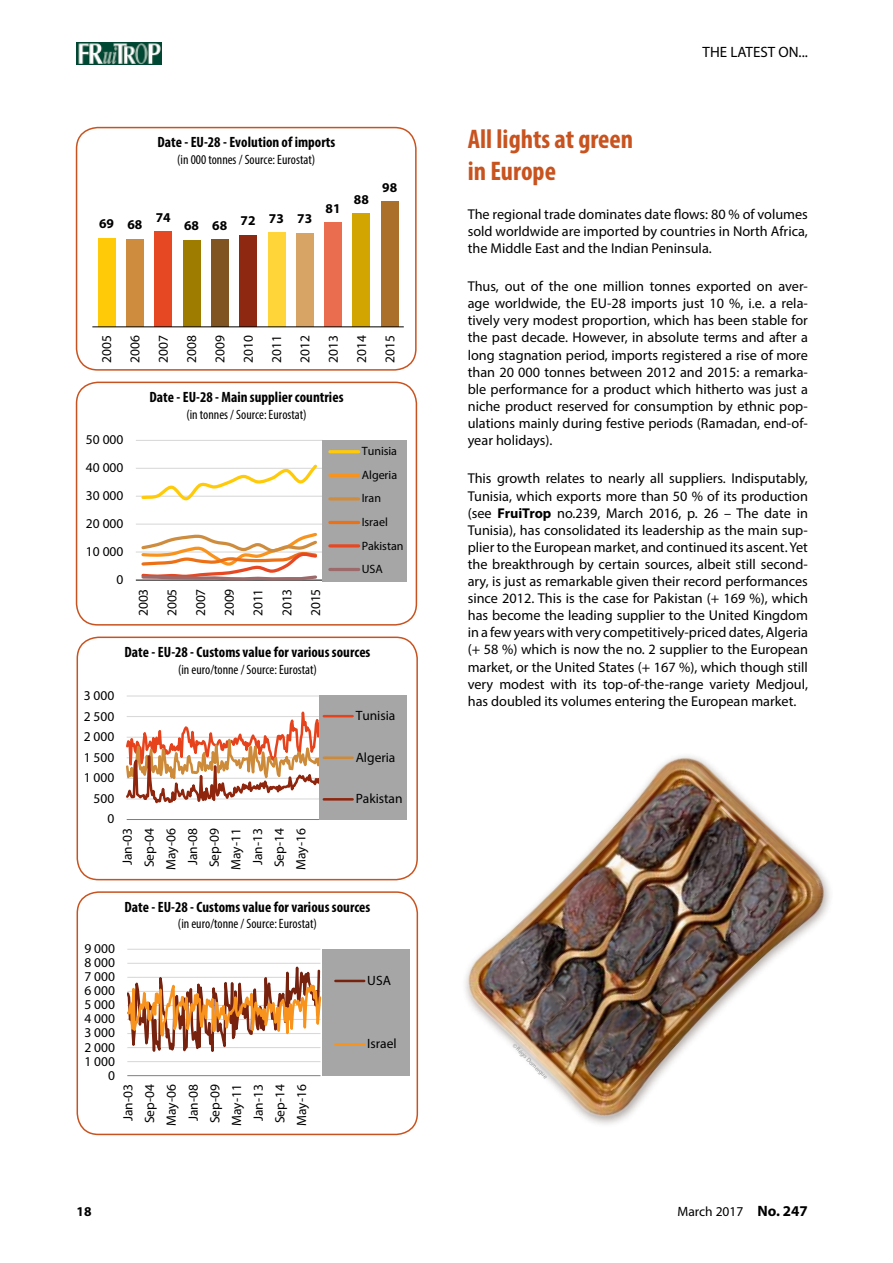
<style>
.page{position:relative;width:893px;height:1263px;background:#fff}
.page>*{position:absolute;margin:0;border:0;box-sizing:border-box;transform-origin:0 0}
.t1{font:700 condensed 27px/32.4px "Myriad Pro";color:#c8531f}
.t2{font:700 condensed 15px "Myriad Pro";letter-spacing:.005em;color:#000}
.t3{font:15px "Myriad Pro";color:#000}
.t4{font:14.25px/17.1px "Myriad Pro";color:#000;text-align:justify}
.t5{font:13.5px/21.8px "Myriad Pro";color:#000;text-align:justify}
.t6{font:condensed 13.5px "Myriad Pro";color:#000}
.t7{font:700 13.5px "Myriad Pro";letter-spacing:.005em;color:#000}
.t8{font:12px/23.5px "Myriad Pro";letter-spacing:-.005em;color:#000}
.t9{font:6px "Myriad Pro";color:#919396}
.s1{font-weight:700}
.s2{font-weight:700;font-size:15px}
</style>
<div class="page">
<img style="left:77px;top:42px;width:84px;height:22px">
<div style="left:98px;top:238px;width:17px;height:89px;background:#ffca08"></div>
<div style="left:126px;top:240px;width:18px;height:87px;background:#ce8d3e"></div>
<div style="left:154px;top:232px;width:18px;height:95px;background:#e64823"></div>
<div style="left:183px;top:240px;width:17px;height:87px;background:#9e7c00"></div>
<div style="left:211px;top:240px;width:18px;height:87px;background:#805521"></div>
<div style="left:239px;top:235px;width:18px;height:92px;background:#8f2810"></div>
<div style="left:268px;top:233px;width:17px;height:94px;background:#ffd539"></div>
<div style="left:296px;top:233px;width:18px;height:94px;background:#d8a465"></div>
<div style="left:324px;top:223px;width:18px;height:104px;background:#eb6d4f"></div>
<div style="left:352px;top:214px;width:18px;height:113px;background:#d2a500"></div>
<div style="left:381px;top:202px;width:18px;height:125px;background:#ab712b"></div>
<hr style="left:92px;top:327px;width:312px;height:1px;background:#000">
<div style="left:76px;top:127px;width:341px;height:244px;border:2px solid #c8531f;border-radius:21px"></div>
<hr style="left:136px;top:551px;width:187px;height:1px;background:#d9d9d9">
<hr style="left:136px;top:524px;width:187px;height:1px;background:#d9d9d9">
<hr style="left:136px;top:496px;width:187px;height:1px;background:#d9d9d9">
<hr style="left:136px;top:468px;width:187px;height:1px;background:#d9d9d9">
<hr style="left:136px;top:440px;width:187px;height:1px;background:#d9d9d9">
<hr style="left:136px;top:580px;width:187px;height:1px;background:#000">
<svg style="left:139px;top:464px;width:181px;height:37px"></svg>
<svg style="left:139px;top:533px;width:181px;height:48px"></svg>
<div style="left:322px;top:440px;width:84px;height:141px;background:#a6a6a6"></div>
<hr style="left:330px;top:450px;width:29px;height:3px;background:#ffca08">
<hr style="left:330px;top:474px;width:29px;height:3px;background:#f8931d">
<hr style="left:330px;top:497px;width:29px;height:3px;background:#ce8d3e">
<hr style="left:330px;top:521px;width:29px;height:3px;background:#ec7016">
<hr style="left:330px;top:544px;width:29px;height:3px;background:#e64823">
<hr style="left:330px;top:568px;width:29px;height:3px;background:#9c6a6a">
<div style="left:76px;top:382px;width:341px;height:244px;border:2px solid #c8531f;border-radius:21px"></div>
<hr style="left:127px;top:695px;width:193px;height:1px;background:#d9d9d9">
<svg style="left:127px;top:696px;width:192px;height:124px"></svg>
<div style="left:319px;top:695px;width:88px;height:125px;background:#a6a6a6"></div>
<hr style="left:324px;top:715px;width:29px;height:2px;background:#e6431d">
<hr style="left:324px;top:756px;width:29px;height:3px;background:#cd8a39">
<hr style="left:324px;top:798px;width:29px;height:3px;background:#8f250c">
<div style="left:77px;top:636px;width:341px;height:244px;border:2px solid #c8531f;border-radius:21px"></div>
<svg style="left:127px;top:949px;width:195px;height:128px"></svg>
<div style="left:322px;top:949px;width:88px;height:127px;background:#a6a6a6"></div>
<hr style="left:335px;top:980px;width:29px;height:2px;background:#77220e">
<hr style="left:335px;top:1043px;width:29px;height:2px;background:#f8931d">
<div style="left:77px;top:891px;width:341px;height:244px;border:2px solid #c8531f;border-radius:21px"></div>
<img style="left:465px;top:756px;width:365px;height:369px">
<p class="t2" style="left:157px;top:133px;width:179px">Date - EU-28 - Evolution of imports</p>
<p class="t6" style="left:177px;top:151px;width:140px">(in 000 tonnes / Source: Eurostat)</p>
<p class="t7" style="left:99px;top:215px;width:45px">69 68</p>
<p class="t7" style="left:156px;top:208px;width:17px">74</p>
<p class="t7" style="left:184px;top:211px;width:130px">68 68 72 73 73</p>
<p class="t7" style="left:326px;top:199px;width:17px">81</p>
<p class="t7" style="left:354px;top:190px;width:17px">88</p>
<p class="t7" style="left:382px;top:178px;width:17px">98</p>
<p class="t5" style="left:92px;top:363px;width:29px;line-height:28.3px;rotate:-90deg">2005<br>2006<br>2007<br>2008<br>2009<br>2010<br>2011<br>2012<br>2013<br>2014<br>2015</p>
<p class="t5" style="left:86px;top:429px;width:39px">50 000</p>
<p class="t5" style="left:86px;top:457px;width:39px">40 000</p>
<p class="t5" style="left:86px;top:485px;width:39px">30 000</p>
<p class="t5" style="left:86px;top:512px;width:39px">20 000</p>
<p class="t5" style="left:86px;top:540px;width:39px">10 000</p>
<p class="t5" style="left:117px;top:568px;width:8px">0</p>
<p class="t2" style="left:149px;top:388px;width:196px">Date - EU-28 - Main supplier countries</p>
<p class="t6" style="left:186px;top:406px;width:122px">(in tonnes / Source: Eurostat)</p>
<p class="t5" style="left:129px;top:616px;width:29px;line-height:28.8px;rotate:-90deg">2003<br>2005<br>2007<br>2009<br>2011<br>2013<br>2015</p>
<p class="t8" style="left:362px;top:439px;width:43px">Tunisia<br>Algeria<br>Iran<br>Israel<br>Pakistan<br>USA</p>
<p class="t5" style="left:84px;top:684px;width:32px">3 000</p>
<p class="t5" style="left:84px;top:705px;width:32px">2 500</p>
<p class="t5" style="left:84px;top:725px;width:32px">2 000</p>
<p class="t5" style="left:84px;top:746px;width:32px">1 500</p>
<p class="t5" style="left:84px;top:767px;width:32px">1 000</p>
<p class="t5" style="left:94px;top:787px;width:22px">500</p>
<p class="t5" style="left:107px;top:808px;width:8px">0</p>
<p class="t2" style="left:125px;top:643px;width:247px">Date - EU-28 - Customs value for various sources</p>
<p class="t6" style="left:178px;top:661px;width:140px">(in euro/tonne / Source: Eurostat)</p>
<p class="t5" style="left:116px;top:870px;width:43px;text-align:center;rotate:-90deg">Jan-03<br>Sep-04<br>May-06<br>Jan-08<br>Sep-09<br>May-11<br>Jan-13<br>Sep-14<br>May-16</p>
<p class="t5" style="left:356px;top:705px;width:41px">Tunisia</p>
<p class="t5" style="left:356px;top:746px;width:41px">Algeria</p>
<p class="t5" style="left:356px;top:788px;width:49px">Pakistan</p>
<p class="t5" style="left:84px;top:937px;width:32px">9 000</p>
<p class="t5" style="left:84px;top:952px;width:32px">8 000</p>
<p class="t5" style="left:84px;top:966px;width:32px">7 000</p>
<p class="t5" style="left:84px;top:980px;width:32px">6 000</p>
<p class="t5" style="left:84px;top:994px;width:32px">5 000</p>
<p class="t5" style="left:84px;top:1008px;width:32px">4 000</p>
<p class="t5" style="left:84px;top:1022px;width:32px">3 000</p>
<p class="t5" style="left:84px;top:1036px;width:32px">2 000</p>
<p class="t5" style="left:84px;top:1050px;width:32px">1 000</p>
<p class="t5" style="left:108px;top:1064px;width:8px">0</p>
<p class="t2" style="left:124px;top:897px;width:247px">Date - EU-28 - Customs value for various sources</p>
<p class="t6" style="left:178px;top:916px;width:140px">(in euro/tonne / Source: Eurostat)</p>
<p class="t5" style="left:367px;top:969px;width:25px">USA</p>
<p class="t5" style="left:117px;top:1126px;width:43px;text-align:center;rotate:-90deg">Jan-03<br>Sep-04<br>May-06<br>Jan-08<br>Sep-09<br>May-11<br>Jan-13<br>Sep-14<br>May-16</p>
<p class="t5" style="left:367px;top:1032px;width:31px">Israel</p>
<p class="t3" style="left:703px;top:42px;width:107px">THE LATEST ON...</p>
<h1 class="t1" style="left:468px;top:122px;width:167px">All lights at green in Europe</h1>
<p class="t4" style="left:468px;top:205px;width:342px">The regional trade dominates date flows: 80 % of volumes sold worldwide are imported by countries in North Africa, the Middle East and the Indian Peninsula.</p>
<p class="t4" style="left:468px;top:278px;width:342px">Thus, out of the one million tonnes exported on aver&shy;age worldwide, the EU-28 imports just 10 %, i.e. a rela&shy;tively very modest proportion, which has been stable for the past decade. However, in absolute terms and after a long stagnation period, imports registered a rise of more than 20 000 tonnes between 2012 and 2015: a remarka&shy;ble performance for a product which hitherto was just a niche product reserved for consumption by ethnic pop&shy;ulations mainly during festive periods (Ramadan, end-of&shy;year holidays).</p>
<p class="t4" style="left:468px;top:470px;width:342px">This growth relates to nearly all suppliers. Indisputably, Tunisia, which exports more than 50 % of its production (see <span class="s1">FruiTrop</span> no.239, March 2016, p. 26 – The date in Tunisia), has consolidated its leadership as the main sup&shy;plier to the European market, and continued its ascent. Yet the breakthrough by certain sources, albeit still second&shy;ary, is just as remarkable given their record performances since 2012. This is the case for Pakistan (+ 169 %), which has become the leading supplier to the United Kingdom in a few years with very competitively-priced dates, Algeria (+ 58 %) which is now the no. 2 supplier to the European market, or the United States (+ 167 %), which though still very modest with its top-of-the-range variety Medjoul, has doubled its volumes entering the European market.</p>
<p class="t9" style="left:516px;top:1042px;width:48px;rotate:45deg">© Régis Domergue</p>
<p class="t7" style="left:77px;top:1203px;width:16px">18</p>
<p class="t5" style="left:677px;top:1200px;width:132px">March 2017 <span class="s2">No. 247</span></p>
</div>
